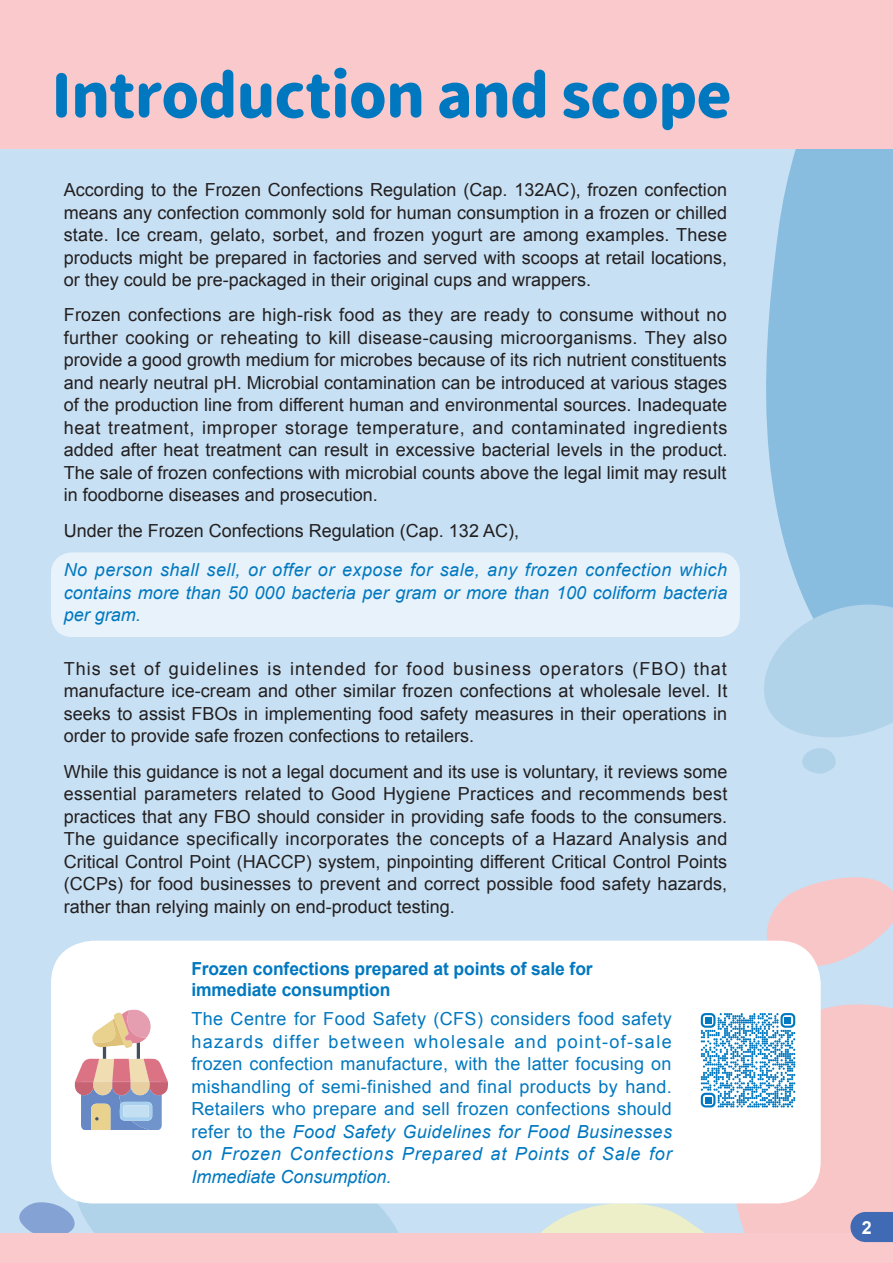
<style>
.page{position:relative;width:893px;height:1263px;background:#c7e0f3}
.page>*{position:absolute;margin:0;border:0;box-sizing:border-box;transform-origin:0 0}
.t1{font:60px "Corporate Logo Rounded";letter-spacing:-.02em;color:#0078c0}
.t2{font:18px/22.5px "Arial";color:#231f20;text-align:justify}
.t3{font:18px/22.5px "Arial";letter-spacing:.015em;color:#0078c0;text-align:justify}
.t4{font:italic 18px/22.5px "Arial";letter-spacing:.005em;color:#0078c0;text-align:justify}
.t5{font:700 18px/21px "Arial";letter-spacing:-.005em;color:#0078c0}
.t6{font:700 18px "Arial";color:#fff}
.s1{font-style:italic}
</style>
<div class="page">
<svg style="left:766px;top:149px;width:127px;height:456px;background:#8ec0e0"></svg>
<svg style="left:802px;top:748px;width:34px;height:26px"></svg>
<svg style="left:764px;top:605px;width:129px;height:132px"></svg>
<svg style="left:757px;top:877px;width:136px;height:90px"></svg>
<svg style="left:19px;top:1167px;width:390px;height:66px"></svg>
<div style="left:0;top:0;width:893px;height:149px;background:#f9c9cc"></div>
<div style="left:0;top:1233px;width:893px;height:30px;background:#f9c9cc"></div>
<div style="left:51px;top:552px;width:689px;height:85px;background:#e8f2fa;border-radius:21px"></div>
<div style="left:51px;top:941px;width:770px;height:262px;background:#fff;border-radius:43px"></div>
<svg style="left:74px;top:1009px;width:94px;height:121px"></svg>
<svg style="left:521px;top:1000px;width:372px;height:243px"></svg>
<h1 class="t1" style="left:51px;top:55px;width:682px">Introduction and scope</h1>
<p class="t2" style="left:64px;top:179px;width:665px">According to the Frozen Confections Regulation (Cap. 132AC), frozen confection means any confection commonly sold for human consumption in a frozen or chilled state. Ice cream, gelato, sorbet, and frozen yogurt are among examples. These products might be prepared in factories and served with scoops at retail locations, or they could be pre-packaged in their original cups and wrappers.</p>
<p class="t2" style="left:64px;top:304px;width:665px">Frozen confections are high-risk food as they are ready to consume without no further cooking or reheating to kill disease-causing microorganisms. They also provide a good growth medium for microbes because of its rich nutrient constituents and nearly neutral pH. Microbial contamination can be introduced at various stages of the production line from different human and environmental sources. Inadequate heat treatment, improper storage temperature, and contaminated ingredients added after heat treatment can result in excessive bacterial levels in the product.<br>The sale of frozen confections with microbial counts above the legal limit may result in foodborne diseases and prosecution.</p>
<p class="t2" style="left:64px;top:519px;width:457px">Under the Frozen Confections Regulation (Cap. 132 AC),</p>
<p class="t4" style="left:64px;top:559px;width:665px">No person shall sell, or offer or expose for sale, any frozen confection which contains more than 50 000 bacteria per gram or more than 100 coliform bacteria per gram.</p>
<p class="t2" style="left:64px;top:657px;width:665px">This set of guidelines is intended for food business operators (FBO) that manufacture ice-cream and other similar frozen confections at wholesale level. It seeks to assist FBOs in implementing food safety measures in their operations in order to provide safe frozen confections to retailers.</p>
<p class="t2" style="left:64px;top:760px;width:665px">While this guidance is not a legal document and its use is voluntary, it reviews some essential parameters related to Good Hygiene Practices and recommends best practices that any FBO should consider in providing safe foods to the consumers.<br>The guidance specifically incorporates the concepts of a Hazard Analysis and Critical Control Point (HACCP) system, pinpointing different Critical Control Points (CCPs) for food businesses to prevent and correct possible food safety hazards, rather than relying mainly on end-product testing.</p>
<p class="t5" style="left:191px;top:958px;width:403px">Frozen confections prepared at points of sale for immediate consumption</p>
<p class="t3" style="left:191px;top:1008px;width:482px">The Centre for Food Safety (CFS) considers food safety hazards differ between wholesale and point-of-sale frozen confection manufacture, with the latter focusing on mishandling of semi-finished and final products by hand.<br>Retailers who prepare and sell frozen confections should refer to the <span class="s1">Food Safety Guidelines for Food Businesses on Frozen Confections Prepared at Points of Sale for Immediate Consumption.</span></p>
<p class="t6" style="left:862px;top:1215px;width:12px">2</p>
</div>
